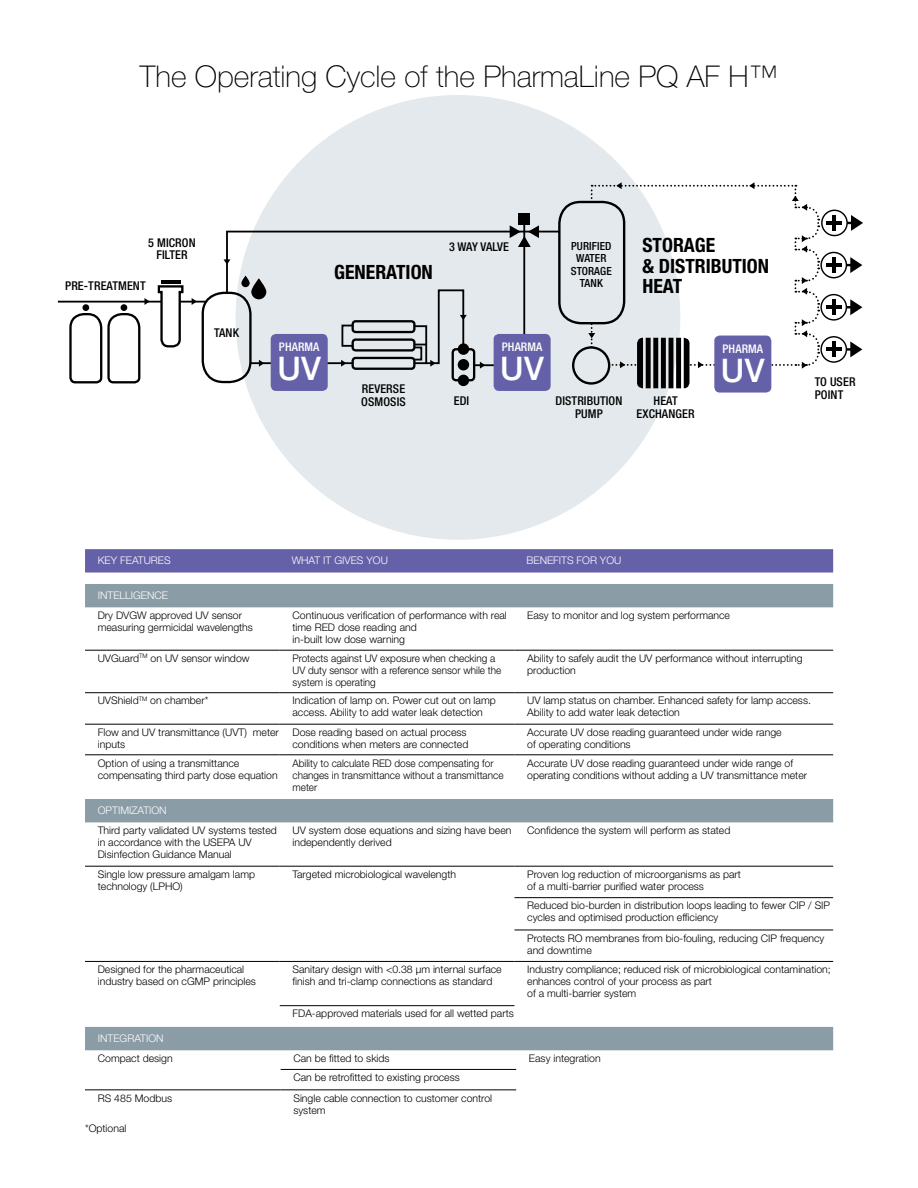
<style>
.page{position:relative;width:918px;height:1188px;background:#fff}
.page>*{position:absolute;margin:0;border:0;box-sizing:border-box;transform-origin:0 0}
.t1{font:500 32.55px "Helvetica Neue LT Std";color:#fff}
.t2{font:100 30px "Helvetica Neue LT Std";color:#000}
.t3{font:700 condensed 19.65px/20.7px "Helvetica Neue LT Std";color:#000}
.t4{font:500 condensed 12.15px/12.8px "Helvetica Neue LT Std";letter-spacing:.01em;color:#000;text-align:center}
.t5{font:500 condensed 12.15px "Helvetica Neue LT Std";letter-spacing:-.025em;color:#000}
.t6{font:500 condensed 11.85px "Helvetica Neue LT Std";letter-spacing:.01em;color:#fff}
.t7{font:500 condensed 11.25px/12.5px "Helvetica Neue LT Std";letter-spacing:.01em;color:#000;text-align:center}
.t8{font:300 10.5px/12px "Helvetica Neue LT Std";color:#000}
.t9{font:300 10.5px/12px "Helvetica Neue LT Std";color:#000;scale:.95 1}
.t10{font:300 10.5px "Helvetica Neue LT Std";color:#fff}
</style>
<div class="page">
<svg style="left:85px;top:549px;width:748px;height:24px;background:#6864ab"></svg>
<div style="left:85px;top:584px;width:748px;height:23px;background:#8a9ca6"></div>
<hr style="left:85px;top:650px;width:195px;height:1px;background:#000">
<hr style="left:280px;top:650px;width:234px;height:1px;background:#000">
<hr style="left:514px;top:650px;width:319px;height:1px;background:#000">
<hr style="left:85px;top:692px;width:195px;height:1px;background:#000">
<hr style="left:280px;top:692px;width:234px;height:1px;background:#000">
<hr style="left:514px;top:692px;width:319px;height:1px;background:#000">
<hr style="left:85px;top:724px;width:195px;height:1px;background:#000">
<hr style="left:280px;top:724px;width:234px;height:1px;background:#000">
<hr style="left:514px;top:724px;width:319px;height:1px;background:#000">
<hr style="left:85px;top:755px;width:195px;height:1px;background:#000">
<hr style="left:280px;top:755px;width:234px;height:1px;background:#000">
<hr style="left:514px;top:755px;width:319px;height:1px;background:#000">
<div style="left:85px;top:799px;width:748px;height:23px;background:#8a9ca6"></div>
<hr style="left:514px;top:866px;width:319px;height:1px;background:#000">
<hr style="left:85px;top:961px;width:195px;height:1px;background:#000">
<hr style="left:85px;top:866px;width:195px;height:1px;background:#000">
<hr style="left:280px;top:866px;width:234px;height:1px;background:#000">
<hr style="left:514px;top:897px;width:319px;height:1px;background:#000">
<hr style="left:514px;top:930px;width:319px;height:1px;background:#000">
<hr style="left:514px;top:961px;width:319px;height:1px;background:#000">
<hr style="left:280px;top:961px;width:234px;height:1px;background:#000">
<hr style="left:280px;top:1005px;width:234px;height:1px;background:#000">
<div style="left:85px;top:1027px;width:748px;height:23px;background:#8a9ca6"></div>
<hr style="left:281px;top:1069px;width:235px;height:1px;background:#000">
<hr style="left:281px;top:1090px;width:235px;height:1px;background:#000">
<hr style="left:85px;top:1090px;width:196px;height:1px;background:#000">
<div style="left:236px;top:95px;width:444px;height:445px;background:#e3e9ec;border-radius:50%"></div>
<div style="left:714px;top:336px;width:57px;height:57px;background:#6561a9;border-radius:5px"></div>
<svg style="left:57px;top:182px;width:763px;height:206px"></svg>
<svg style="left:850px;top:341px;width:12px;height:16px"></svg>
<hr style="left:844px;top:348px;width:14px;height:3px;background:#000">
<svg style="left:844px;top:299px;width:18px;height:16px"></svg>
<svg style="left:844px;top:257px;width:18px;height:16px"></svg>
<svg style="left:845px;top:215px;width:18px;height:16px"></svg>
<svg style="left:821px;top:337px;width:25px;height:25px"></svg>
<div style="left:820px;top:336px;width:27px;height:27px;border:1px solid #000;border-radius:50%"></div>
<svg style="left:821px;top:295px;width:25px;height:25px"></svg>
<div style="left:820px;top:294px;width:27px;height:27px;border:1px solid #000;border-radius:50%"></div>
<hr style="left:826px;top:347px;width:16px;height:4px;background:#000">
<hr style="left:832px;top:342px;width:4px;height:15px;background:#000">
<hr style="left:826px;top:305px;width:16px;height:4px;background:#000">
<hr style="left:832px;top:300px;width:4px;height:15px;background:#000">
<svg style="left:821px;top:252px;width:25px;height:26px"></svg>
<div style="left:820px;top:252px;width:27px;height:26px;border:1px solid #000;border-radius:50%"></div>
<svg style="left:822px;top:210px;width:25px;height:26px"></svg>
<div style="left:821px;top:210px;width:27px;height:26px;border:1px solid #000;border-radius:50%"></div>
<hr style="left:826px;top:263px;width:16px;height:4px;background:#000">
<hr style="left:827px;top:221px;width:15px;height:4px;background:#000">
<hr style="left:833px;top:215px;width:3px;height:16px;background:#000">
<hr style="left:832px;top:257px;width:4px;height:16px;background:#000">
<div style="left:271px;top:334px;width:57px;height:57px;background:#6561a9;border-radius:5px"></div>
<div style="left:494px;top:334px;width:57px;height:57px;background:#6561a9;border-radius:5px"></div>
<p class="t2" style="left:140px;top:59px;width:640px">The Operating Cycle of the PharmaLine PQ AF H™</p>
<p class="t4" style="left:148px;top:236px;width:49px">5 MICRON<br>FILTER</p>
<p class="t4" style="left:65px;top:280px;width:82px">PRE-TREATMENT</p>
<p class="t4" style="left:214px;top:327px;width:26px">TANK</p>
<h3 class="t3" style="left:334px;top:261px;width:100px">GENERATION</h3>
<p class="t5" style="left:449px;top:240px;width:61px">3 WAY VALVE</p>
<p class="t7" style="left:571px;top:239px;width:42px">PURIFIED<br>WATER<br>STORAGE<br>TANK</p>
<h3 class="t3" style="left:642px;top:234px;width:128px">STORAGE<br>&amp; DISTRIBUTION<br>HEAT</h3>
<p class="t6" style="left:279px;top:340px;width:42px">PHARMA</p>
<p class="t1" style="left:277px;top:349px;width:45px">UV</p>
<p class="t4" style="left:361px;top:382px;width:46px;text-align:left">REVERSE<br>OSMOSIS</p>
<p class="t4" style="left:454px;top:395px;width:17px">EDI</p>
<p class="t6" style="left:502px;top:340px;width:42px">PHARMA</p>
<p class="t1" style="left:500px;top:349px;width:45px">UV</p>
<p class="t4" style="left:556px;top:394px;width:68px">DISTRIBUTION<br>PUMP</p>
<p class="t4" style="left:637px;top:394px;width:60px">HEAT<br>EXCHANGER</p>
<p class="t6" style="left:723px;top:341px;width:42px">PHARMA</p>
<h1 class="t1" style="left:721px;top:351px;width:45px">UV</h1>
<p class="t4" style="left:815px;top:376px;width:42px;text-align:left">TO USER<br>POINT</p>
<p class="t10" style="left:98px;top:554px;width:75px">KEY FEATURES</p>
<p class="t10" style="left:292px;top:554px;width:98px">WHAT IT GIVES YOU</p>
<p class="t10" style="left:526px;top:554px;width:96px">BENEFITS FOR YOU</p>
<p class="t10" style="left:98px;top:589px;width:72px">INTELLIGENCE</p>
<p class="t8" style="left:98px;top:609px;width:157px">Dry DVGW approved UV sensor measuring germicidal wavelengths</p>
<p class="t8" style="left:293px;top:609px;width:216px">Continuous verification of performance with real time RED dose reading and<br>in-built low dose warning</p>
<p class="t8" style="left:527px;top:609px;width:204px">Easy to monitor and log system performance</p>
<p class="t8" style="left:98px;top:652px;width:153px">UVGuard<sup>TM</sup> on UV sensor window</p>
<p class="t9" style="left:293px;top:652px;width:221px">Protects against UV exposure when checking a<br>UV duty sensor with a reference sensor while the system is operating</p>
<p class="t8" style="left:527px;top:652px;width:277px">Ability to safely audit the UV performance without interrupting production</p>
<p class="t8" style="left:98px;top:695px;width:112px">UVShield<sup>TM</sup> on chamber*</p>
<p class="t8" style="left:293px;top:695px;width:205px">Indication of lamp on. Power cut out on lamp access. Ability to add water leak detection</p>
<p class="t8" style="left:527px;top:695px;width:285px">UV lamp status on chamber. Enhanced safety for lamp access.<br>Ability to add water leak detection</p>
<p class="t8" style="left:98px;top:726px;width:183px">Flow and UV transmittance (UVT) meter inputs</p>
<p class="t8" style="left:293px;top:726px;width:177px">Dose reading based on actual process conditions when meters are connected</p>
<p class="t8" style="left:527px;top:726px;width:256px">Accurate UV dose reading guaranteed under wide range of operating conditions</p>
<p class="t8" style="left:98px;top:757px;width:181px">Option of using a transmittance compensating third party dose equation</p>
<p class="t9" style="left:293px;top:757px;width:224px">Ability to calculate RED dose compensating for changes in transmittance without a transmittance meter</p>
<p class="t8" style="left:527px;top:757px;width:281px">Accurate UV dose reading guaranteed under wide range of operating conditions without adding a UV transmittance meter</p>
<p class="t10" style="left:98px;top:804px;width:70px">OPTIMIZATION</p>
<p class="t8" style="left:98px;top:824px;width:181px">Third party validated UV systems tested in accordance with the USEPA UV<br>Disinfection Guidance Manual</p>
<p class="t8" style="left:293px;top:824px;width:220px">UV system dose equations and sizing have been independently derived</p>
<p class="t8" style="left:527px;top:824px;width:205px">Confidence the system will perform as stated</p>
<p class="t8" style="left:98px;top:868px;width:159px">Single low pressure amalgam lamp technology (LPHO)</p>
<p class="t8" style="left:293px;top:868px;width:165px">Targeted microbiological wavelength</p>
<p class="t8" style="left:527px;top:868px;width:215px">Proven log reduction of microorganisms as part of a multi-barrier purified water process</p>
<p class="t8" style="left:527px;top:899px;width:305px">Reduced bio-burden in distribution loops leading to fewer CIP / SIP cycles and optimised production efficiency</p>
<p class="t8" style="left:527px;top:932px;width:299px">Protects RO membranes from bio-fouling, reducing CIP frequency and downtime</p>
<p class="t8" style="left:98px;top:963px;width:160px">Designed for the pharmaceutical industry based on cGMP principles</p>
<p class="t8" style="left:293px;top:963px;width:211px">Sanitary design with &lt;0.38 µm internal surface finish and tri-clamp connections as standard</p>
<p class="t8" style="left:527px;top:963px;width:305px">Industry compliance; reduced risk of microbiological contamination; enhances control of your process as part<br>of a multi-barrier system</p>
<p class="t8" style="left:293px;top:1007px;width:223px">FDA-approved materials used for all wetted parts</p>
<p class="t10" style="left:98px;top:1032px;width:67px">INTEGRATION</p>
<p class="t8" style="left:98px;top:1052px;width:76px">Compact design</p>
<p class="t8" style="left:293px;top:1052px;width:98px">Can be fitted to skids</p>
<p class="t8" style="left:529px;top:1052px;width:73px">Easy integration</p>
<p class="t8" style="left:293px;top:1071px;width:168px">Can be retrofitted to existing process</p>
<p class="t8" style="left:98px;top:1092px;width:76px">RS 485 Modbus</p>
<p class="t8" style="left:293px;top:1092px;width:200px">Single cable connection to customer control system</p>
<p class="t8" style="left:85px;top:1122px;width:43px">*Optional</p>
</div>
